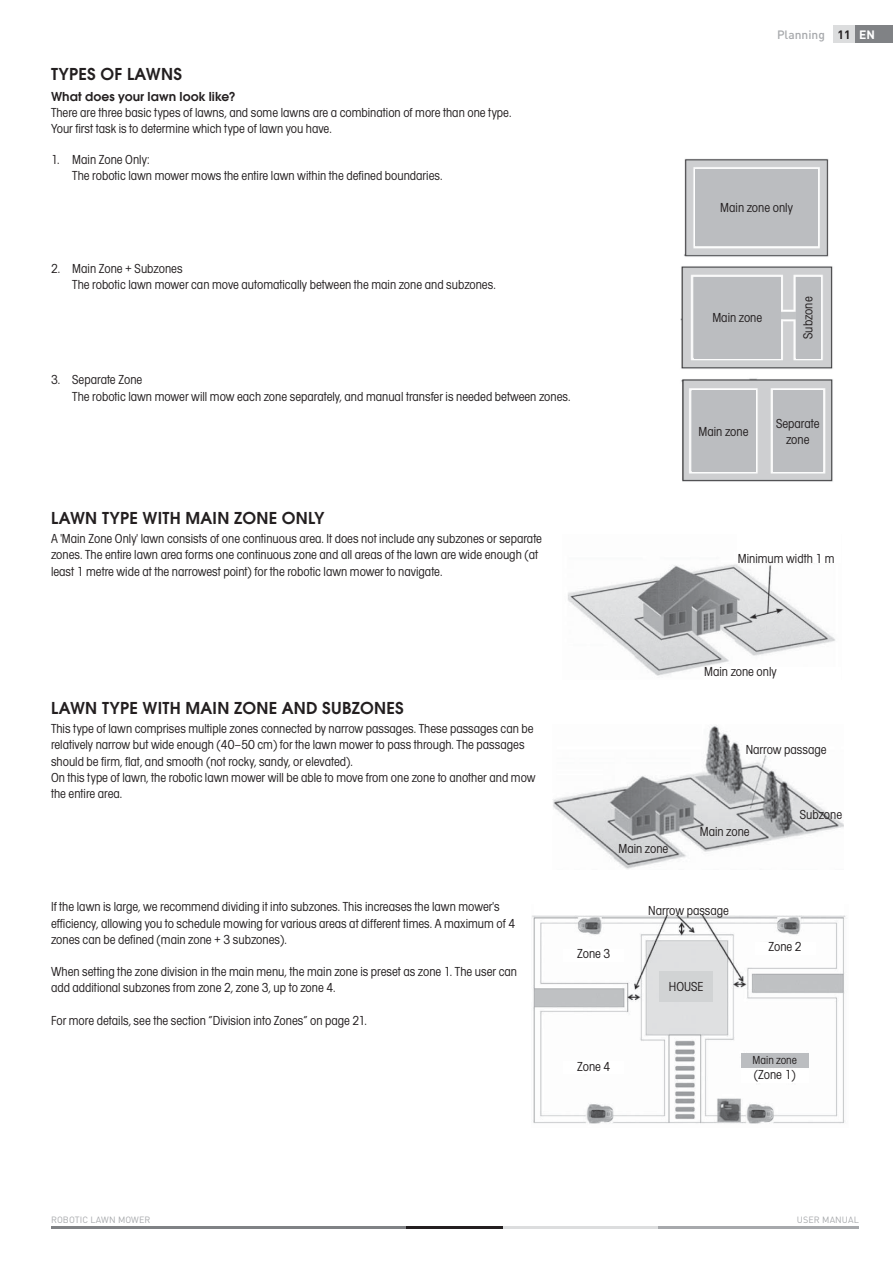
<style>
.page{position:relative;width:893px;height:1263px;background:#fff}
.page>*{position:absolute;margin:0;border:0;box-sizing:border-box;transform-origin:0 0}
.t1{font:18px "Avant Gar Got Itc TOT Dem";letter-spacing:.015em;color:#231f20}
.t2{font:13.5px/16.2px "Avant Gar Got Itc TOT Boo Con";color:#231f20}
.t3{font:13.5px "Avant Gar Got Itc TOT Dem";color:#231f20}
.t4{font:500 12px "DIN Pro";color:#a7a9ac}
.t5{font:12px "Avant Gar Got Itc TOT Boo Con";color:#231f20}
.t6{font:700 12px "DIN Pro";color:#fff}
.t7{font:9px "DIN Pro";letter-spacing:.01em;color:#a7a9ac}
.s1{font-weight:700;color:#231f20}
</style>
<div class="page">
<hr style="left:657px;top:1227px;width:202px;height:2px;background:#a7a9ac">
<hr style="left:503px;top:1227px;width:155px;height:2px;background:#dcddde">
<hr style="left:51px;top:1227px;width:355px;height:2px;background:#808285">
<hr style="left:406px;top:1227px;width:97px;height:2px;background:#231f20">
<div style="left:855px;top:26px;width:38px;height:17px;background:#808285"></div>
<div style="left:833px;top:26px;width:22px;height:17px;background:#dcddde"></div>
<img style="left:684px;top:158px;width:145px;height:99px">
<div style="left:695px;top:169px;width:123px;height:77px;background:#bbbdc0"></div>
<img style="left:680px;top:266px;width:153px;height:103px">
<div style="left:694px;top:277px;width:87px;height:81px;background:#bbbdc0"></div>
<div style="left:796px;top:277px;width:24px;height:81px;background:#bbbdc0"></div>
<img style="left:681px;top:378px;width:152px;height:104px">
<div style="left:692px;top:390px;width:63px;height:82px;background:#bbbdc0"></div>
<div style="left:773px;top:390px;width:50px;height:82px;background:#bbbdc0"></div>
<img style="left:568px;top:563px;width:267px;height:113px">
<div style="left:704px;top:667px;width:137px;height:13px;background:#fff"></div>
<img style="left:553px;top:725px;width:291px;height:144px">
<img style="left:532px;top:915px;width:314px;height:209px">
<div style="left:563px;top:949px;width:61px;height:12px;background:#fff"></div>
<div style="left:563px;top:1061px;width:61px;height:13px;background:#fff"></div>
<div style="left:755px;top:942px;width:60px;height:13px;background:#fff"></div>
<div style="left:741px;top:1053px;width:67px;height:15px;background:#bbbdc0"></div>
<div style="left:741px;top:1070px;width:67px;height:13px;background:#fff"></div>
<div style="left:659px;top:971px;width:54px;height:30px;background:#d1d3d4"></div>
<h1 class="t1" style="left:51px;top:67px;width:133px">TYPES OF LAWNS</h1>
<p class="t3" style="left:51px;top:91px;width:186px">What does your lawn look like?</p>
<p class="t2" style="left:51px;top:105px;width:462px">There are three basic types of lawns, and some lawns are a combination of more than one type.<br>Your first task is to determine which type of lawn you have.</p>
<p class="t2" style="left:72px;top:153px;width:372px;text-indent:-21px">1. Main Zone Only:<br>The robotic lawn mower mows the entire lawn within the defined boundaries.</p>
<p class="t2" style="left:72px;top:262px;width:425px;text-indent:-21px">2. Main Zone + Subzones<br>The robotic lawn mower can move automatically between the main zone and subzones.</p>
<p class="t2" style="left:72px;top:373px;width:500px;text-indent:-21px">3. Separate Zone<br>The robotic lawn mower will mow each zone separately, and manual transfer is needed between zones.</p>
<h1 class="t1" style="left:51px;top:511px;width:275px">LAWN TYPE WITH MAIN ZONE ONLY</h1>
<p class="t2" style="left:51px;top:532px;width:493px">A 'Main Zone Only' lawn consists of one continuous area. It does not include any subzones or separate zones. The entire lawn area forms one continuous zone and all areas of the lawn are wide enough (at least 1 metre wide at the narrowest point) for the robotic lawn mower to navigate.</p>
<p class="t4" style="left:777px;top:30px;width:75px">Planning <span class="s1">11</span></p>
<p class="t6" style="left:859px;top:30px;width:17px">EN</p>
<p class="t2" style="left:720px;top:201px;width:74px">Main zone only</p>
<p class="t2" style="left:712px;top:311px;width:51px">Main zone</p>
<p class="t2" style="left:801px;top:339px;width:44px;rotate:-90deg">Subzone</p>
<p class="t2" style="left:698px;top:424px;width:51px">Main zone</p>
<p class="t2" style="left:776px;top:416px;width:45px;text-align:center">Separate zone</p>
<p class="t2" style="left:738px;top:551px;width:98px">Minimum width 1 m</p>
<h1 class="t1" style="left:51px;top:701px;width:354px">LAWN TYPE WITH MAIN ZONE AND SUBZONES</h1>
<p class="t2" style="left:51px;top:722px;width:486px">This type of lawn comprises multiple zones connected by narrow passages. These passages can be relatively narrow but wide enough (40–50 cm) for the lawn mower to pass through. The passages should be firm, flat, and smooth (not rocky, sandy, or elevated).<br>On this type of lawn, the robotic lawn mower will be able to move from one zone to another and mow the entire area.</p>
<p class="t2" style="left:51px;top:900px;width:466px">If the lawn is large, we recommend dividing it into subzones. This increases the lawn mower's efficiency, allowing you to schedule mowing for various areas at different times. A maximum of 4 zones can be defined (main zone + 3 subzones).</p>
<p class="t2" style="left:51px;top:965px;width:468px">When setting the zone division in the main menu, the main zone is preset as zone 1. The user can add additional subzones from zone 2, zone 3, up to zone 4.</p>
<p class="t2" style="left:51px;top:1013px;width:317px">For more details, see the section “Division into Zones” on page 21.</p>
<p class="t2" style="left:704px;top:665px;width:74px">Main zone only</p>
<p class="t2" style="left:618px;top:842px;width:51px">Main zone</p>
<p class="t2" style="left:746px;top:743px;width:82px">Narrow passage</p>
<p class="t2" style="left:700px;top:825px;width:51px">Main zone</p>
<p class="t2" style="left:800px;top:807px;width:44px">Subzone</p>
<p class="t2" style="left:577px;top:946px;width:35px">Zone 3</p>
<p class="t2" style="left:648px;top:904px;width:82px">Narrow passage</p>
<p class="t2" style="left:669px;top:979px;width:36px">HOUSE</p>
<p class="t2" style="left:768px;top:940px;width:35px">Zone 2</p>
<p class="t2" style="left:577px;top:1059px;width:35px">Zone 4</p>
<p class="t5" style="left:753px;top:1056px;width:46px">Main zone</p>
<p class="t2" style="left:754px;top:1067px;width:44px">(Zone 1)</p>
<p class="t7" style="left:51px;top:1216px;width:101px">ROBOTIC LAWN MOWER</p>
<p class="t7" style="left:797px;top:1216px;width:64px">USER MANUAL</p>
</div>
